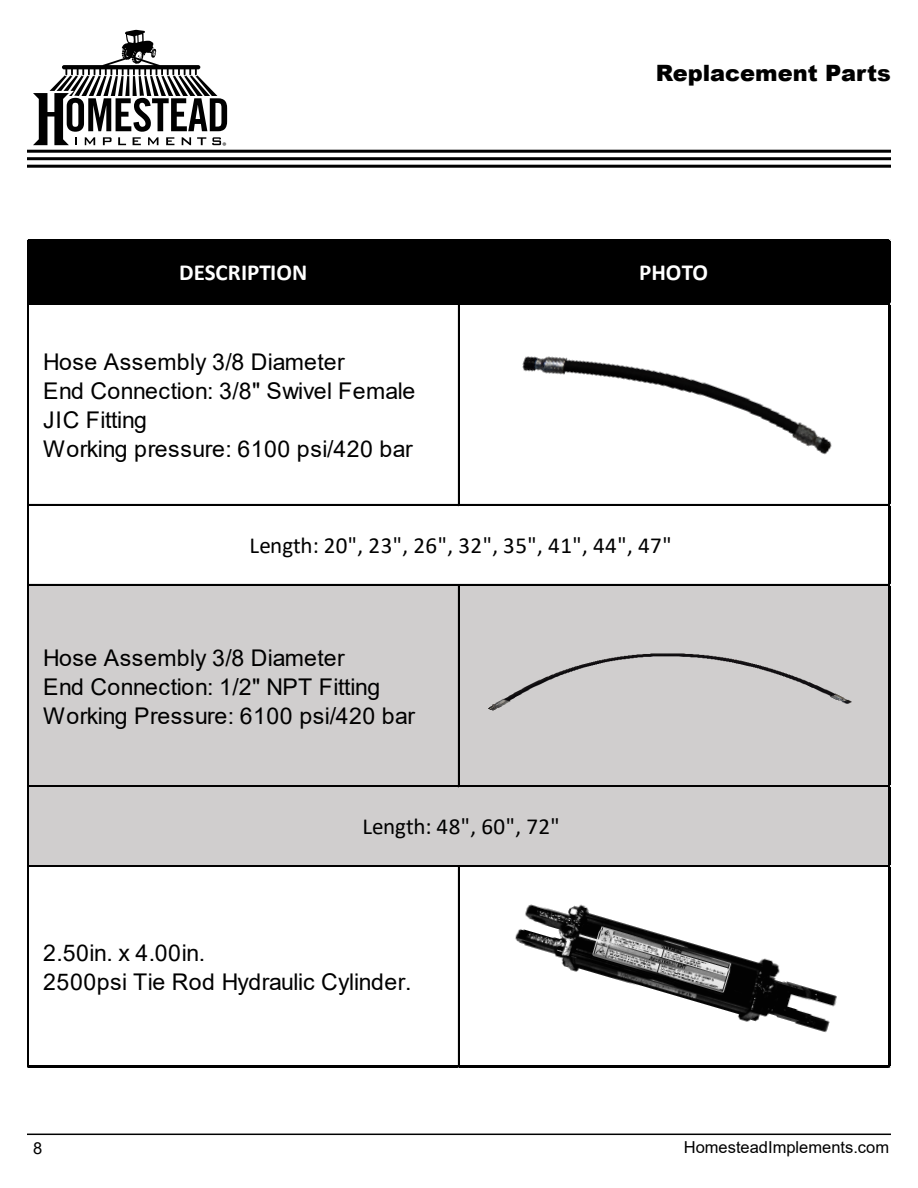
<style>
.page{position:relative;width:918px;height:1188px;background:#fff}
.page>*{position:absolute;margin:0;border:0;box-sizing:border-box;transform-origin:0 0}
.t1{font:23.1px/29.1px "Arial";letter-spacing:.015em;color:#000}
.t2{font:23.1px "Calibri";letter-spacing:.02em;color:#000}
.t3{font:23.1px "Calibri";color:#000}
.t4{font:700 23.1px "Calibri";letter-spacing:-.005em;color:#fff}
.t5{font:900 22.5px "Arial";color:#000}
.t6{font:16.5px "Arial";color:#000}
.t7{font:9.6px "Myriad Pro";color:#000}
</style>
<div class="page">
<hr style="left:27px;top:150px;width:864px;height:3px;background:#000">
<hr style="left:27px;top:157px;width:864px;height:3px;background:#000">
<hr style="left:27px;top:165px;width:864px;height:3px;background:#000">
<hr style="left:27px;top:1134px;width:864px;height:1px;background:#000">
<svg style="left:33px;top:30px;width:194px;height:115px"></svg>
<div style="left:29px;top:240px;width:861px;height:64px;background:#000"></div>
<div style="left:29px;top:584px;width:861px;height:283px;background:#d0cece"></div>
<hr style="left:28px;top:239px;width:862px;height:1px;background:#000">
<hr style="left:29px;top:504px;width:859px;height:2px;background:#000">
<hr style="left:29px;top:584px;width:859px;height:2px;background:#000">
<hr style="left:29px;top:785px;width:859px;height:1px;background:#000">
<hr style="left:29px;top:786px;width:859px;height:1px;background:#000">
<hr style="left:458px;top:586px;width:2px;height:201px;background:#000">
<hr style="left:29px;top:865px;width:859px;height:1px;background:#000">
<hr style="left:29px;top:866px;width:859px;height:1px;background:#000">
<hr style="left:28px;top:240px;width:1px;height:828px;background:#000">
<hr style="left:458px;top:867px;width:2px;height:199px;background:#000">
<hr style="left:28px;top:1066px;width:862px;height:2px;background:#000">
<hr style="left:888px;top:240px;width:2px;height:828px;background:#000">
<img style="left:483px;top:904px;width:395px;height:162px">
<img style="left:488px;top:653px;width:364px;height:58px">
<img style="left:400px;top:304px;width:488px;height:203px">
<p class="t7" style="left:222px;top:139px;width:6px">®</p>
<p class="t5" style="left:656px;top:57px;width:237px">Replacement Parts</p>
<p class="t4" style="left:179px;top:256px;width:130px">DESCRIPTION</p>
<p class="t4" style="left:639px;top:256px;width:71px">PHOTO</p>
<p class="t1" style="left:43px;top:347px;width:374px">Hose Assembly 3/8 Diameter<br>End Connection: 3/8" Swivel Female<br>JIC Fitting<br>Working pressure: 6100 psi/420 bar</p>
<p class="t2" style="left:250px;top:529px;width:423px">Length: 20", 23", 26", 32", 35", 41", 44", 47"</p>
<p class="t1" style="left:43px;top:643px;width:373px">Hose Assembly 3/8 Diameter<br>End Connection: 1/2" NPT Fitting<br>Working Pressure: 6100 psi/420 bar</p>
<p class="t3" style="left:363px;top:810px;width:199px">Length: 48", 60", 72"</p>
<p class="t1" style="left:43px;top:939px;width:370px">2.50in. x 4.00in.<br>2500psi Tie Rod Hydraulic Cylinder.</p>
<p class="t6" style="left:33px;top:1137px;width:11px">8</p>
<p class="t6" style="left:684px;top:1136px;width:207px">HomesteadImplements.com</p>
</div>
